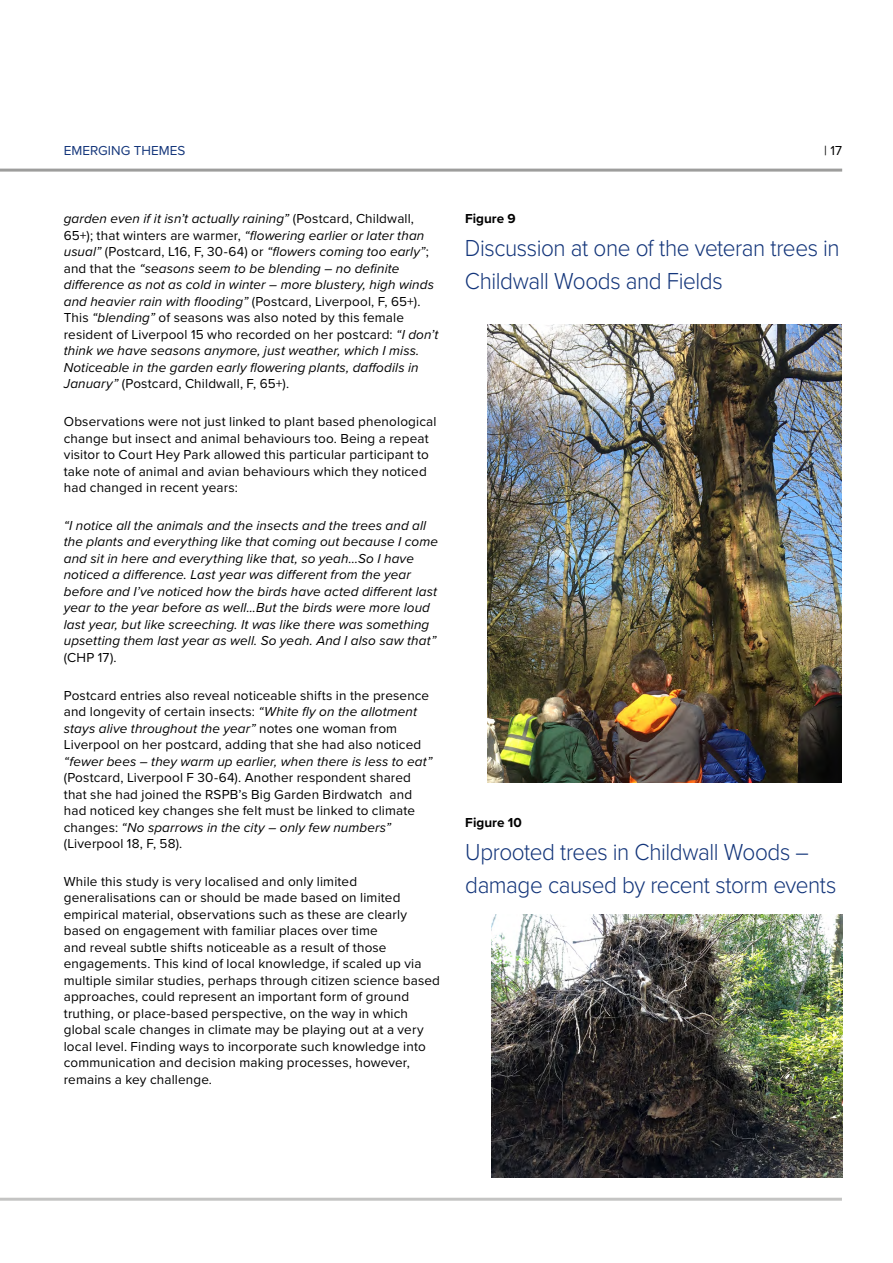
<style>
.page{position:relative;width:893px;height:1263px;background:#fff}
.page>*{position:absolute;margin:0;border:0;box-sizing:border-box;transform-origin:0 0}
.t1{font:300 24px/33px "Proxima Nova";letter-spacing:-.02em;color:#13357a;scale:.94 1}
.t2{font:13.5px/16.5px "Proxima Nova";letter-spacing:.01em;color:#000}
.t3{font:italic 13.5px/16.5px "Proxima Nova";letter-spacing:.01em;color:#000}
.t4{font:700 13.5px "Proxima Nova";color:#000}
.t5{font:13.5px "Proxima Nova";color:#13357a}
.s1{font-style:normal}
.s2{font-style:italic}
</style>
<div class="page">
<hr style="left:0;top:1198px;width:842px;height:3px;background:#9d9d9c">
<hr style="left:0;top:169px;width:842px;height:3px;background:#9d9d9c">
<img style="left:488px;top:324px;width:354px;height:458px">
<img style="left:491px;top:914px;width:351px;height:264px">
<p class="t5" style="left:64px;top:141px;width:123px">EMERGING THEMES</p>
<p class="t2" style="left:824px;top:142px;width:19px">| 17</p>
<p class="t3" style="left:64px;top:210px;width:376px">garden even if it isn’t actually raining” <span class="s1">(Postcard, Childwall, 65+); that winters are warmer,</span> “flowering earlier or later than usual” <span class="s1">(Postcard, L16, F, 30-64) or</span> “flowers coming too early”<span class="s1">; and that the</span> “seasons seem to be blending – no definite difference as not as cold in winter – more blustery, high winds and heavier rain with flooding” <span class="s1">(Postcard, Liverpool, F, 65+).<br>This</span> “blending” <span class="s1">of seasons was also noted by this female resident of Liverpool 15 who recorded on her postcard:</span> “I don’t think we have seasons anymore, just weather, which I miss.<br>Noticeable in the garden early flowering plants, daffodils in January” <span class="s1">(Postcard, Childwall, F, 65+).</span></p>
<p class="t2" style="left:64px;top:413px;width:374px">Observations were not just linked to plant based phenological change but insect and animal behaviours too. Being a repeat visitor to Court Hey Park allowed this particular participant to take note of animal and avian behaviours which they noticed had changed in recent years:</p>
<p class="t3" style="left:64px;top:516px;width:376px">“I notice all the animals and the insects and the trees and all the plants and everything like that coming out because I come and sit in here and everything like that, so yeah…So I have noticed a difference. Last year was different from the year before and I’ve noticed how the birds have acted different last year to the year before as well...But the birds were more loud last year, but like screeching. It was like there was something upsetting them last year as well. So yeah. And I also saw that”</p>
<p class="t2" style="left:64px;top:648px;width:54px">(CHP 17).</p>
<p class="t2" style="left:64px;top:686px;width:367px">Postcard entries also reveal noticeable shifts in the presence and longevity of certain insects: <span class="s2">“White fly on the allotment stays alive throughout the year”</span> notes one woman from Liverpool on her postcard, adding that she had also noticed</p>
<p class="t3" style="left:64px;top:752px;width:370px">“fewer bees – they warm up earlier, when there is less to eat”</p>
<p class="t2" style="left:64px;top:769px;width:353px">(Postcard, Liverpool F 30-64). Another respondent shared that she had joined the RSPB’s Big Garden Birdwatch and had noticed key changes she felt must be linked to climate changes: <span class="s2">“No sparrows in the city – only few numbers” </span>(Liverpool 18, F, 58).</p>
<p class="t2" style="left:64px;top:872px;width:378px">While this study is very localised and only limited generalisations can or should be made based on limited empirical material, observations such as these are clearly based on engagement with familiar places over time<br>and reveal subtle shifts noticeable as a result of those engagements. This kind of local knowledge, if scaled up via multiple similar studies, perhaps through citizen science based approaches, could represent an important form of ground truthing, or place-based perspective, on the way in which global scale changes in climate may be playing out at a very local level. Finding ways to incorporate such knowledge into communication and decision making processes, however, remains a key challenge.</p>
<p class="t4" style="left:465px;top:209px;width:52px">Figure 9</p>
<h1 class="t1" style="left:465px;top:230px;width:400px">Discussion at one of the veteran trees in<br>Childwall Woods and Fields</h1>
<p class="t4" style="left:465px;top:813px;width:58px">Figure 10</p>
<h1 class="t1" style="left:465px;top:834px;width:396px">Uprooted trees in Childwall Woods – damage caused by recent storm events</h1>
</div>
